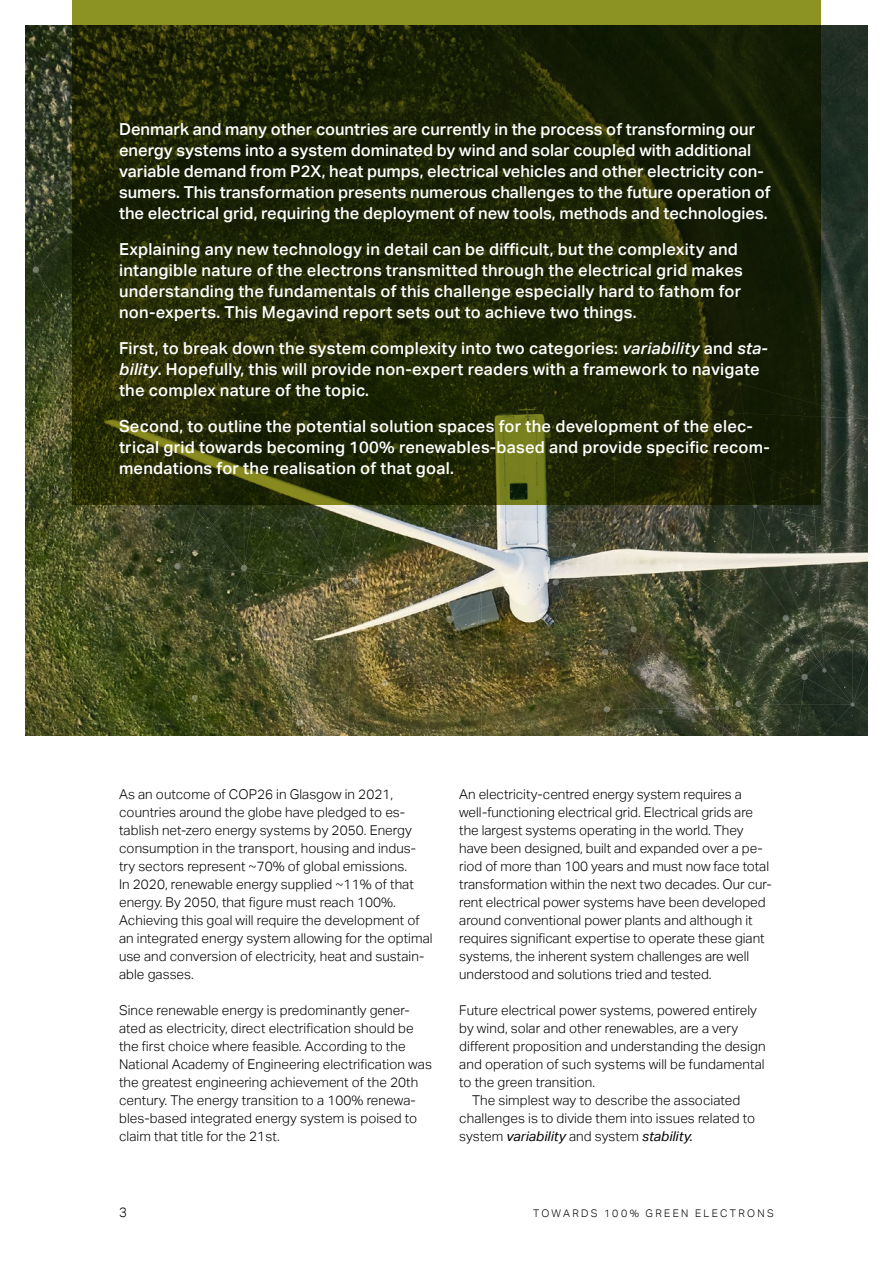
<style>
.page{position:relative;width:893px;height:1263px;background:#fff}
.page>*{position:absolute;margin:0;border:0;box-sizing:border-box;transform-origin:0 0}
.t1{font:500 16.5px/21px "Aktiv Grotesk";letter-spacing:.015em;color:#fff}
.t2{font:300 13.5px/18px "Aktiv Grotesk";letter-spacing:.005em;color:#000}
.t3{font:italic 13.5px "Aktiv Grotesk";letter-spacing:.005em;color:#000}
.t4{font:300 10.5px "Aktiv Grotesk";letter-spacing:.22em;color:#000}
.s1{font-style:italic}
.s2{font-weight:300;font-style:normal}
</style>
<div class="page">
<img style="left:25px;top:69px;width:843px;height:667px">
<svg style="left:72px;top:0;width:749px;height:505px;background:#242b07"></svg>
<p class="t1" style="left:119px;top:119px;width:653px">Denmark and many other countries are currently in the process of transforming our energy systems into a system dominated by wind and solar coupled with additional variable demand from P2X, heat pumps, electrical vehicles and other electricity con&shy;sumers. This transformation presents numerous challenges to the future operation of the electrical grid, requiring the deployment of new tools, methods and technologies.</p>
<p class="t1" style="left:119px;top:239px;width:625px">Explaining any new technology in detail can be difficult, but the complexity and intangible nature of the electrons transmitted through the electrical grid makes understanding the fundamentals of this challenge especially hard to fathom for non-experts. This Megavind report sets out to achieve two things.</p>
<p class="t1" style="left:119px;top:338px;width:650px">First, to break down the system complexity into two categories: <span class="s1">variability</span> and <span class="s1">sta&shy;bility</span>. Hopefully, this will provide non-expert readers with a framework to navigate the complex nature of the topic.</p>
<p class="t1" style="left:119px;top:416px;width:652px">Second, to outline the potential solution spaces for the development of the elec&shy;trical grid towards becoming 100% renewables-based and provide specific recom&shy;mendations for the realisation of that goal.</p>
<p class="t2" style="left:119px;top:785px;width:315px">As an outcome of COP26 in Glasgow in 2021, countries around the globe have pledged to es&shy;tablish net-zero energy systems by 2050. Energy consumption in the transport, housing and indus&shy;try sectors represent ~70% of global emissions.<br>In 2020, renewable energy supplied ~11% of that energy. By 2050, that figure must reach 100%.<br>Achieving this goal will require the development of an integrated energy system allowing for the optimal use and conversion of electricity, heat and sustain&shy;able gasses.</p>
<p class="t2" style="left:119px;top:1001px;width:314px">Since renewable energy is predominantly gener&shy;ated as electricity, direct electrification should be the first choice where feasible. According to the National Academy of Engineering electrification was the greatest engineering achievement of the 20th century. The energy transition to a 100% renewa&shy;bles-based integrated energy system is poised to claim that title for the 21st.</p>
<p class="t2" style="left:459px;top:785px;width:314px">An electricity-centred energy system requires a well-functioning electrical grid. Electrical grids are the largest systems operating in the world. They have been designed, built and expanded over a pe&shy;riod of more than 100 years and must now face total transformation within the next two decades. Our cur&shy;rent electrical power systems have been developed around conventional power plants and although it requires significant expertise to operate these giant systems, the inherent system challenges are well understood and solutions tried and tested.</p>
<p class="t2" style="left:459px;top:1001px;width:299px">Future electrical power systems, powered entirely</p>
<p class="t2" style="left:459px;top:1019px;width:281px">by wind, solar and other renewables, are a very</p>
<p class="t2" style="left:459px;top:1037px;width:308px">different proposition and understanding the design</p>
<p class="t2" style="left:459px;top:1055px;width:307px">and operation of such systems will be fundamental</p>
<p class="t2" style="left:459px;top:1073px;width:137px">to the green transition.</p>
<p class="t2" style="left:472px;top:1091px;width:270px">The simplest way to describe the associated</p>
<p class="t2" style="left:459px;top:1109px;width:297px">challenges is to divide them into issues related to</p>
<p class="t3" style="left:459px;top:1128px;width:235px"><span class="s2">system</span> variability <span class="s2">and system</span> stability.</p>
<p class="t2" style="left:119px;top:1203px;width:9px">3</p>
<p class="t4" style="left:533px;top:1207px;width:242px">TOWARDS 100% GREEN ELECTRONS</p>
</div>
